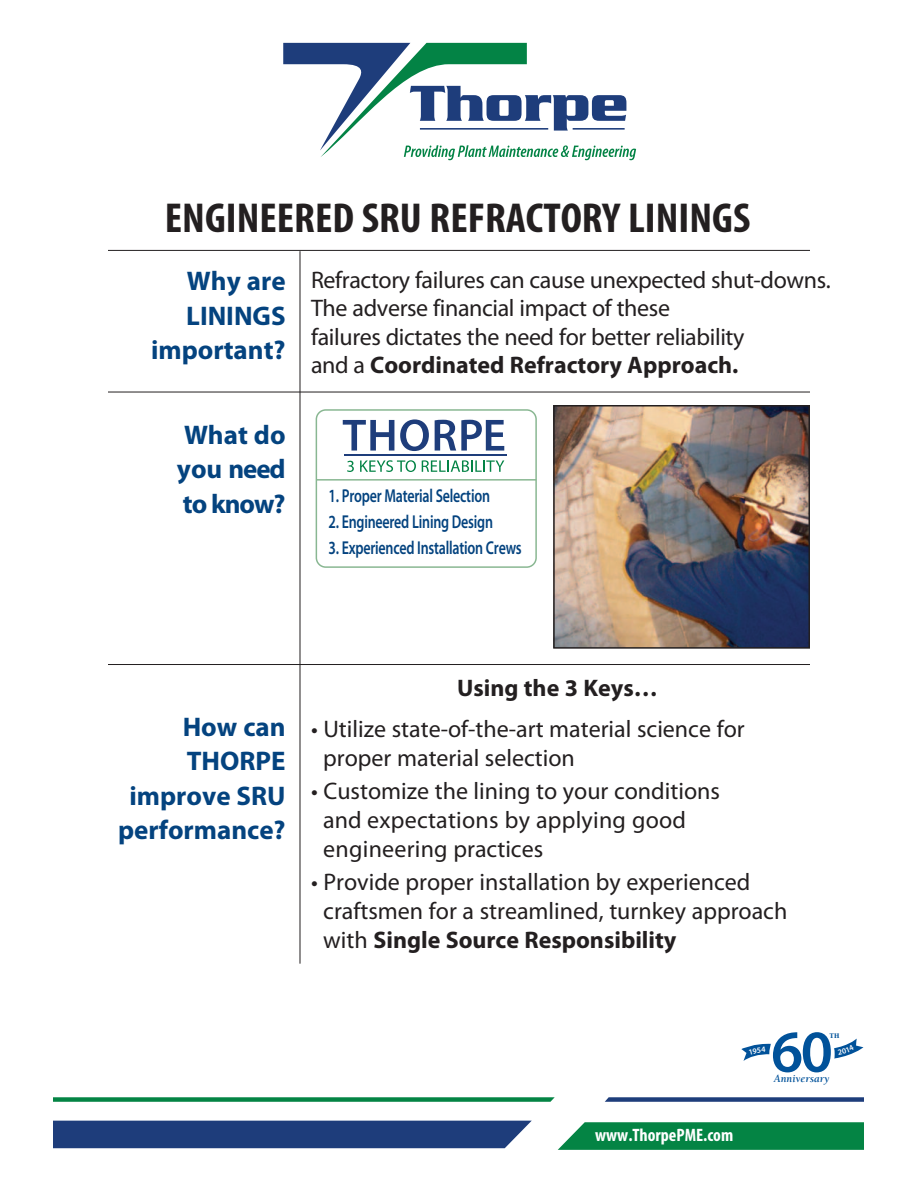
<style>
.page{position:relative;width:918px;height:1188px;background:#fff}
.page>*{position:absolute;margin:0;border:0;box-sizing:border-box;transform-origin:0 0}
.t1{font:600 60px "Myriad Pro";color:#01529a}
.t2{font:700 condensed 42px "Myriad Pro";color:#231f20;scale:1.05 1}
.t3{font:700 27px/34.5px "Myriad Pro";color:#04437f;text-align:right}
.t4{font:24px/28.8px "Myriad Pro";color:#231f20}
.t5{font:700 24px "Myriad Pro";color:#231f20}
.t6{font:600 18.75px "Myriad Pro";letter-spacing:-.015em;color:#04437f;scale:.75 1}
.t7{font:700 condensed 18px "Myriad Pro";color:#fff}
.t8{font:italic 700 11.1px "Berkeley";color:#01529a}
.t9{font:900 7.2px "Berkeley";color:#01529a}
.s1{font-weight:700}
</style>
<div class="page">
<hr style="left:108px;top:392px;width:702px;height:1px;background:#231f20">
<hr style="left:108px;top:664px;width:702px;height:1px;background:#231f20">
<svg style="left:283px;top:43px;width:353px;height:117px"></svg>
<div style="left:54px;top:1121px;width:478px;height:27px;background:#1e3d7b"></div>
<svg style="left:558px;top:1122px;width:306px;height:28px"></svg>
<svg style="left:54px;top:1097px;width:501px;height:5px"></svg>
<svg style="left:605px;top:1097px;width:259px;height:5px"></svg>
<hr style="left:300px;top:251px;width:1px;height:713px;background:#231f20">
<hr style="left:108px;top:250px;width:702px;height:1px;background:#231f20">
<svg style="left:316px;top:409px;width:221px;height:159px"></svg>
<hr style="left:316px;top:479px;width:220px;height:2px;background:#89b792">
<img style="left:556px;top:408px;width:251px;height:238px">
<div style="left:553px;top:405px;width:257px;height:244px;border:2px solid #231f20"></div>
<svg style="left:741px;top:1038px;width:122px;height:23px"></svg>
<h2 class="t2" style="left:165px;top:204px;width:559px">ENGINEERED SRU REFRACTORY LININGS</h2>
<p class="t3" style="left:151px;top:266px;width:136px">Why are<br>LININGS important?</p>
<p class="t3" style="left:177px;top:419px;width:110px;text-align:justify">What do you need to know?</p>
<p class="t4" style="left:311px;top:267px;width:521px">Refractory failures can cause unexpected shut-downs.<br>The adverse financial impact of these<br>failures dictates the need for better reliability<br>and a <span class="s1">Coordinated Refractory Approach.</span></p>
<p class="t6" style="left:328px;top:489px;width:217px">1. Proper Material Selection</p>
<p class="t6" style="left:328px;top:515px;width:221px">2. Engineered Lining Design</p>
<p class="t6" style="left:328px;top:541px;width:259px">3. Experienced Installation Crews</p>
<p class="t3" style="left:118px;top:711px;width:169px">How can<br>THORPE improve SRU performance?</p>
<p class="t5" style="left:457px;top:679px;width:202px">Using the 3 Keys…</p>
<p class="t4" style="left:323px;top:716px;width:423px;text-indent:-12px">• Utilize state-of-the-art material science for proper material selection</p>
<p class="t4" style="left:323px;top:779px;width:398px;text-indent:-12px">• Customize the lining to your conditions and expectations by applying good engineering practices</p>
<p class="t4" style="left:323px;top:869px;width:466px;text-indent:-12px">• Provide proper installation by experienced craftsmen for a streamlined, turnkey approach with <span class="s1">Single Source Responsibility</span></p>
<p class="t7" style="left:595px;top:1129px;width:140px">WWW.THORPEPME.COM</p>
<h1 class="t1" style="left:771px;top:1029px;width:63px">60</h1>
<p class="t8" style="left:774px;top:1074px;width:57px">Anniversary</p>
<p class="t9" style="left:830px;top:1033px;width:11px">TH</p>
</div>
